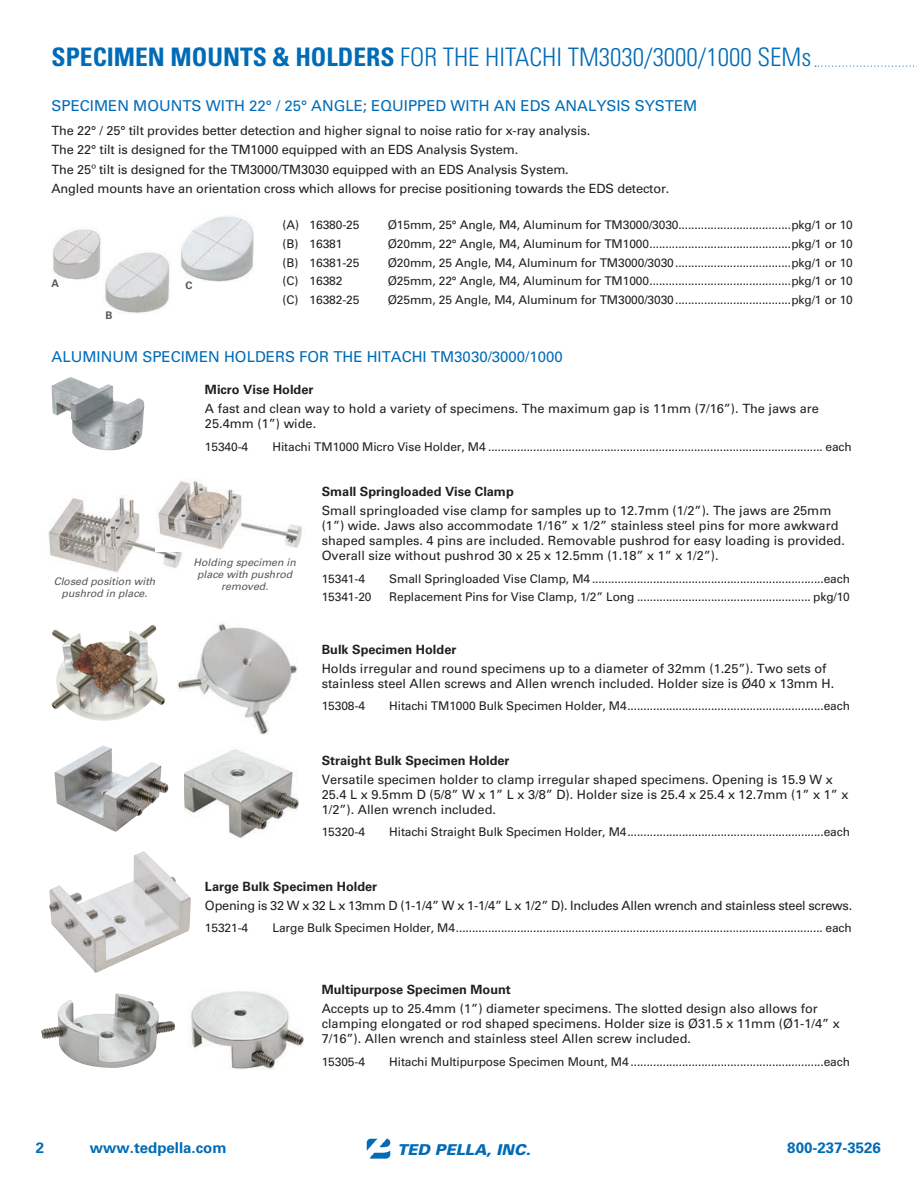
<style>
.page{position:relative;width:918px;height:1188px;background:#fff}
.page>*{position:absolute;margin:0;border:0;box-sizing:border-box;transform-origin:0 0}
.t1{font:300 condensed 25.5px "Univers LT Std";color:#006bb6}
.t2{font:15px "Univers LT Std";color:#006bb6}
.t3{font:700 15px "Univers LT Std";color:#006bb6}
.t4{font:italic 900 15px "Univers LT Std";color:#006bb6}
.t5{font:12.75px/15px "Univers LT Std";color:#231f20}
.t6{font:700 12.75px "Univers LT Std";color:#231f20}
.t7{font:12.75px "Univers LT Std";letter-spacing:-.02em;color:#231f20}
.t8{font:12px "Univers LT Std";letter-spacing:-.01em;color:#231f20}
.t9{font:italic 10.5px/12px "Univers LT Std";color:#57585a;text-align:center}
.t10{font:700 10.5px "Univers LT Std";color:#57585a}
.s1{font-weight:700}
</style>
<div class="page">
<img style="left:366px;top:1138px;width:24px;height:21px">
<svg style="left:815px;top:66px;width:102px;height:1px"></svg>
<img style="left:181px;top:216px;width:73px;height:65px">
<img style="left:105px;top:252px;width:65px;height:61px">
<img style="left:53px;top:229px;width:48px;height:51px">
<img style="left:52px;top:377px;width:92px;height:74px">
<img style="left:48px;top:495px;width:134px;height:78px">
<img style="left:155px;top:480px;width:147px;height:72px">
<img style="left:51px;top:625px;width:115px;height:96px">
<img style="left:177px;top:623px;width:120px;height:111px">
<img style="left:55px;top:745px;width:114px;height:87px">
<img style="left:184px;top:749px;width:114px;height:89px">
<img style="left:49px;top:851px;width:142px;height:122px">
<img style="left:41px;top:993px;width:134px;height:75px">
<img style="left:191px;top:991px;width:113px;height:79px">
<p class="t1" style="left:52px;top:42px;width:761px"><span class="s1">SPECIMEN MOUNTS &amp; HOLDERS</span> FOR THE HITACHI TM3030/3000/1000 SEMs</p>
<p class="t2" style="left:52px;top:97px;width:647px">SPECIMEN MOUNTS WITH 22° / 25° ANGLE; EQUIPPED WITH AN EDS ANALYSIS SYSTEM</p>
<p class="t5" style="left:52px;top:123px;width:540px">The 22° / 25° tilt provides better detection and higher signal to noise ratio for x-ray analysis.</p>
<p class="t5" style="left:52px;top:142px;width:468px">The 22° tilt is designed for the TM1000 equipped with an EDS Analysis System.</p>
<p class="t5" style="left:52px;top:162px;width:518px">The 25º tilt is designed for the TM3000/TM3030 equipped with an EDS Analysis System.</p>
<p class="t5" style="left:52px;top:181px;width:619px">Angled mounts have an orientation cross which allows for precise positioning towards the EDS detector.</p>
<p class="t10" style="left:52px;top:277px;width:9px">A</p>
<p class="t10" style="left:106px;top:310px;width:9px">B</p>
<p class="t10" style="left:185px;top:279px;width:9px">C</p>
<p class="t8" style="left:282px;top:218px;width:78px">(A) 16380-25</p>
<p class="t8" style="left:387px;top:218px;width:467px">Ø15mm, 25° Angle, M4, Aluminum for TM3000/3030...................................pkg/1 or 10</p>
<p class="t8" style="left:282px;top:236px;width:61px">(B) 16381</p>
<p class="t8" style="left:387px;top:236px;width:467px">Ø20mm, 22° Angle, M4, Aluminum for TM1000............................................pkg/1 or 10</p>
<p class="t8" style="left:282px;top:255px;width:78px">(B) 16381-25</p>
<p class="t8" style="left:387px;top:255px;width:467px">Ø20mm, 25 Angle, M4, Aluminum for TM3000/3030....................................pkg/1 or 10</p>
<p class="t8" style="left:282px;top:274px;width:61px">(C) 16382</p>
<p class="t8" style="left:387px;top:274px;width:467px">Ø25mm, 22° Angle, M4, Aluminum for TM1000............................................pkg/1 or 10</p>
<p class="t8" style="left:282px;top:293px;width:78px">(C) 16382-25</p>
<p class="t8" style="left:387px;top:293px;width:467px">Ø25mm, 25 Angle, M4, Aluminum for TM3000/3030....................................pkg/1 or 10</p>
<p class="t2" style="left:52px;top:348px;width:512px">ALUMINUM SPECIMEN HOLDERS FOR THE HITACHI TM3030/3000/1000</p>
<p class="t9" style="left:54px;top:576px;width:103px">Closed position with pushrod in place.</p>
<p class="t6" style="left:205px;top:382px;width:110px">Micro Vise Holder</p>
<p class="t5" style="left:205px;top:401px;width:615px">A fast and clean way to hold a variety of specimens. The maximum gap is 11mm (7/16”). The jaws are<br>25.4mm (1”) wide.</p>
<p class="t8" style="left:205px;top:439px;width:45px">15340-4</p>
<p class="t8" style="left:272px;top:439px;width:580px">Hitachi TM1000 Micro Vise Holder, M4 ........................................................................................................ each</p>
<p class="t9" style="left:194px;top:557px;width:104px">Holding specimen in place with pushrod removed.</p>
<p class="t6" style="left:322px;top:484px;width:194px">Small Springloaded Vise Clamp</p>
<p class="t5" style="left:322px;top:503px;width:524px">Small springloaded vise clamp for samples up to 12.7mm (1/2”). The jaws are 25mm (1”) wide. Jaws also accommodate 1/16” x 1/2” stainless steel pins for more awkward shaped samples. 4 pins are included. Removable pushrod for easy loading is provided.<br>Overall size without pushrod 30 x 25 x 12.5mm (1.18” x 1” x 1/2”).</p>
<p class="t8" style="left:322px;top:571px;width:45px">15341-4</p>
<p class="t8" style="left:389px;top:571px;width:462px">Small Springloaded Vise Clamp, M4 ........................................................................each</p>
<p class="t8" style="left:322px;top:589px;width:51px">15341-20</p>
<p class="t8" style="left:389px;top:589px;width:462px">Replacement Pins for Vise Clamp, 1/2” Long ...................................................... pkg/10</p>
<p class="t6" style="left:322px;top:641px;width:136px">Bulk Specimen Holder</p>
<p class="t5" style="left:322px;top:661px;width:514px">Holds irregular and round specimens up to a diameter of 32mm (1.25”). Two sets of stainless steel Allen screws and Allen wrench included. Holder size is Ø40 x 13mm H.</p>
<p class="t8" style="left:322px;top:699px;width:45px">15308-4</p>
<p class="t8" style="left:389px;top:699px;width:462px">Hitachi TM1000 Bulk Specimen Holder, M4.............................................................each</p>
<p class="t6" style="left:322px;top:753px;width:189px">Straight Bulk Specimen Holder</p>
<p class="t5" style="left:322px;top:772px;width:528px">Versatile specimen holder to clamp irregular shaped specimens. Opening is 15.9 W x<br>25.4 L x 9.5mm D (5/8” W x 1” L x 3/8” D). Holder size is 25.4 x 25.4 x 12.7mm (1” x 1” x<br>1/2”). Allen wrench included.</p>
<p class="t8" style="left:322px;top:825px;width:45px">15320-4</p>
<p class="t8" style="left:389px;top:825px;width:462px">Hitachi Straight Bulk Specimen Holder, M4.............................................................each</p>
<p class="t6" style="left:205px;top:878px;width:174px">Large Bulk Specimen Holder</p>
<p class="t7" style="left:205px;top:898px;width:648px">Opening is 32 W x 32 L x 13mm D (1-1/4” W x 1-1/4” L x 1/2” D). Includes Allen wrench and stainless steel screws.</p>
<p class="t8" style="left:205px;top:921px;width:45px">15321-4</p>
<p class="t8" style="left:272px;top:921px;width:581px">Large Bulk Specimen Holder, M4.................................................................................................................. each</p>
<p class="t6" style="left:322px;top:982px;width:191px">Multipurpose Specimen Mount</p>
<p class="t5" style="left:322px;top:1001px;width:519px">Accepts up to 25.4mm (1”) diameter specimens. The slotted design also allows for clamping elongated or rod shaped specimens. Holder size is Ø31.5 x 11mm (Ø1-1/4” x<br>7/16”). Allen wrench and stainless steel Allen screw included.</p>
<p class="t8" style="left:322px;top:1054px;width:45px">15305-4</p>
<p class="t8" style="left:389px;top:1054px;width:462px">Hitachi Multipurpose Specimen Mount, M4 ............................................................each</p>
<p class="t3" style="left:36px;top:1138px;width:10px">2</p>
<p class="t3" style="left:90px;top:1138px;width:138px">www.tedpella.com</p>
<p class="t4" style="left:397px;top:1140px;width:135px">TED PELLA, INC.</p>
<p class="t3" style="left:787px;top:1138px;width:95px">800-237-3526</p>
</div>
